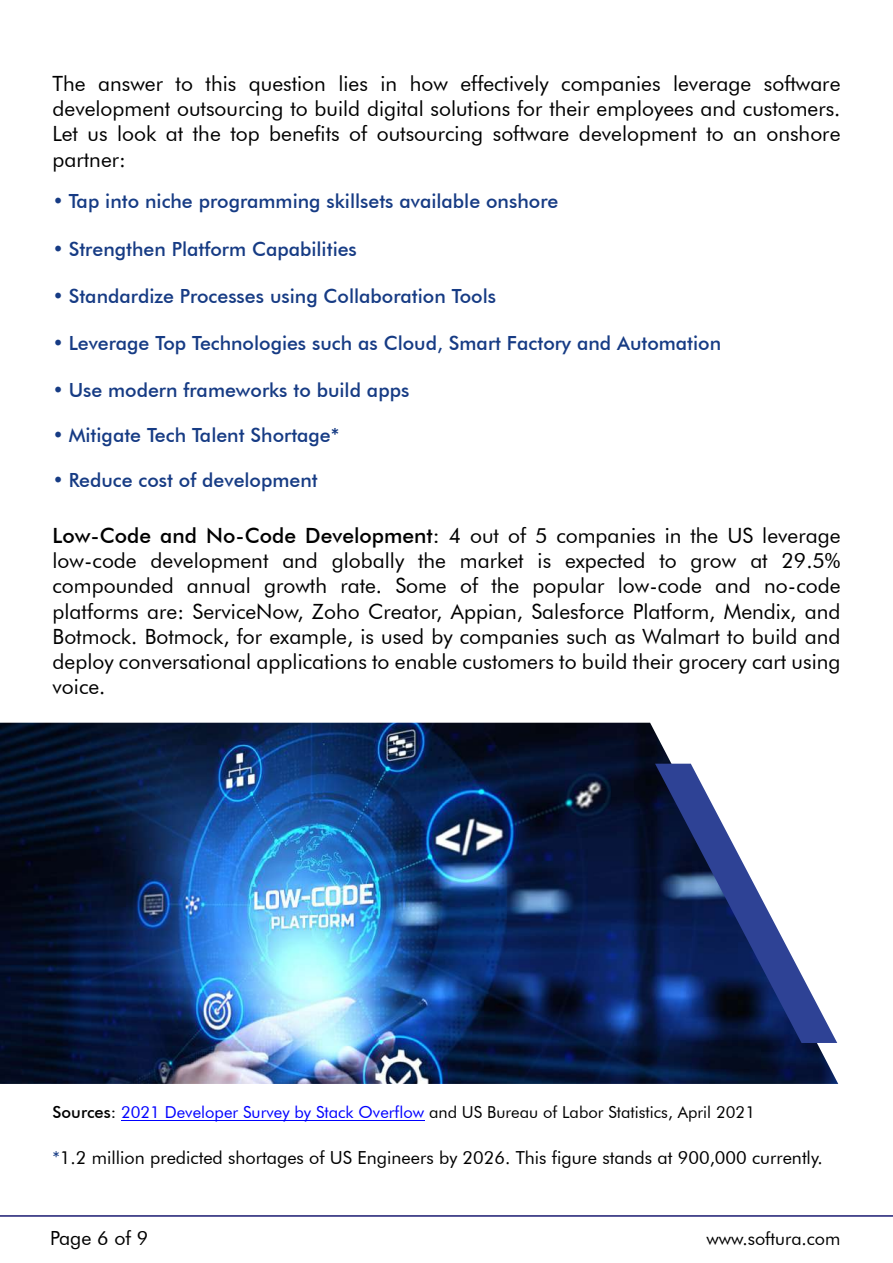
<style>
.page{position:relative;width:893px;height:1263px;background:#fff}
.page>*{position:absolute;margin:0;border:0;box-sizing:border-box;transform-origin:0 0}
.t1{font:21px/25.2px "Futura BT";color:#000;text-align:justify}
.t2{font:500 19.5px "Futura BT";color:#163b84}
.t3{font:19.5px "Futura BT";color:#000}
.t4{font:18px "Futura BT";color:#000}
.t5{font:16.5px "Futura BT";color:#000}
.s1{font-weight:500}
.s2{color:#00f}
.s3{color:#163b84}
</style>
<div class="page">
<hr style="left:121px;top:1120px;width:303px;height:1px;background:#00f">
<hr style="left:0;top:1215px;width:893px;height:2px;background:#1a1a71">
<img style="left:0;top:723px;width:838px;height:361px">
<svg style="left:655px;top:764px;width:182px;height:279px"></svg>
<p class="t1" style="left:53px;top:71px;width:789px">The answer to this question lies in how effectively companies leverage software development outsourcing to build digital solutions for their employees and customers.<br>Let us look at the top benefits of outsourcing software development to an onshore partner:</p>
<p class="t2" style="left:53px;top:190px;width:507px">• Tap into niche programming skillsets available onshore</p>
<p class="t2" style="left:53px;top:237px;width:306px">• Strengthen Platform Capabilities</p>
<p class="t2" style="left:53px;top:285px;width:445px">• Standardize Processes using Collaboration Tools</p>
<p class="t2" style="left:53px;top:332px;width:670px">• Leverage Top Technologies such as Cloud, Smart Factory and Automation</p>
<p class="t2" style="left:53px;top:378px;width:358px">• Use modern frameworks to build apps</p>
<p class="t2" style="left:53px;top:424px;width:288px">• Mitigate Tech Talent Shortage*</p>
<p class="t2" style="left:53px;top:468px;width:267px">• Reduce cost of development</p>
<p class="t1" style="left:53px;top:523px;width:789px"><span class="s1">Low-Code and No-Code Development:</span> 4 out of 5 companies in the US leverage low-code development and globally the market is expected to grow at 29.5% compounded annual growth rate. Some of the popular low-code and no-code platforms are: ServiceNow, Zoho Creator, Appian, Salesforce Platform, Mendix, and Botmock. Botmock, for example, is used by companies such as Walmart to build and deploy conversational applications to enable customers to build their grocery cart using voice.</p>
<p class="t5" style="left:53px;top:1102px;width:704px"><span class="s1">Sources:</span> <span class="s2">2021 Developer Survey by Stack Overflow</span> and US Bureau of Labor Statistics, April 2021</p>
<p class="t4" style="left:53px;top:1147px;width:772px"><span class="s3">*</span>1.2 million predicted shortages of US Engineers by 2026. This figure stands at 900,000 currently.</p>
<p class="t3" style="left:50px;top:1226px;width:100px">Page 6 of 9</p>
<p class="t4" style="left:706px;top:1228px;width:136px">www.softura.com</p>
</div>
